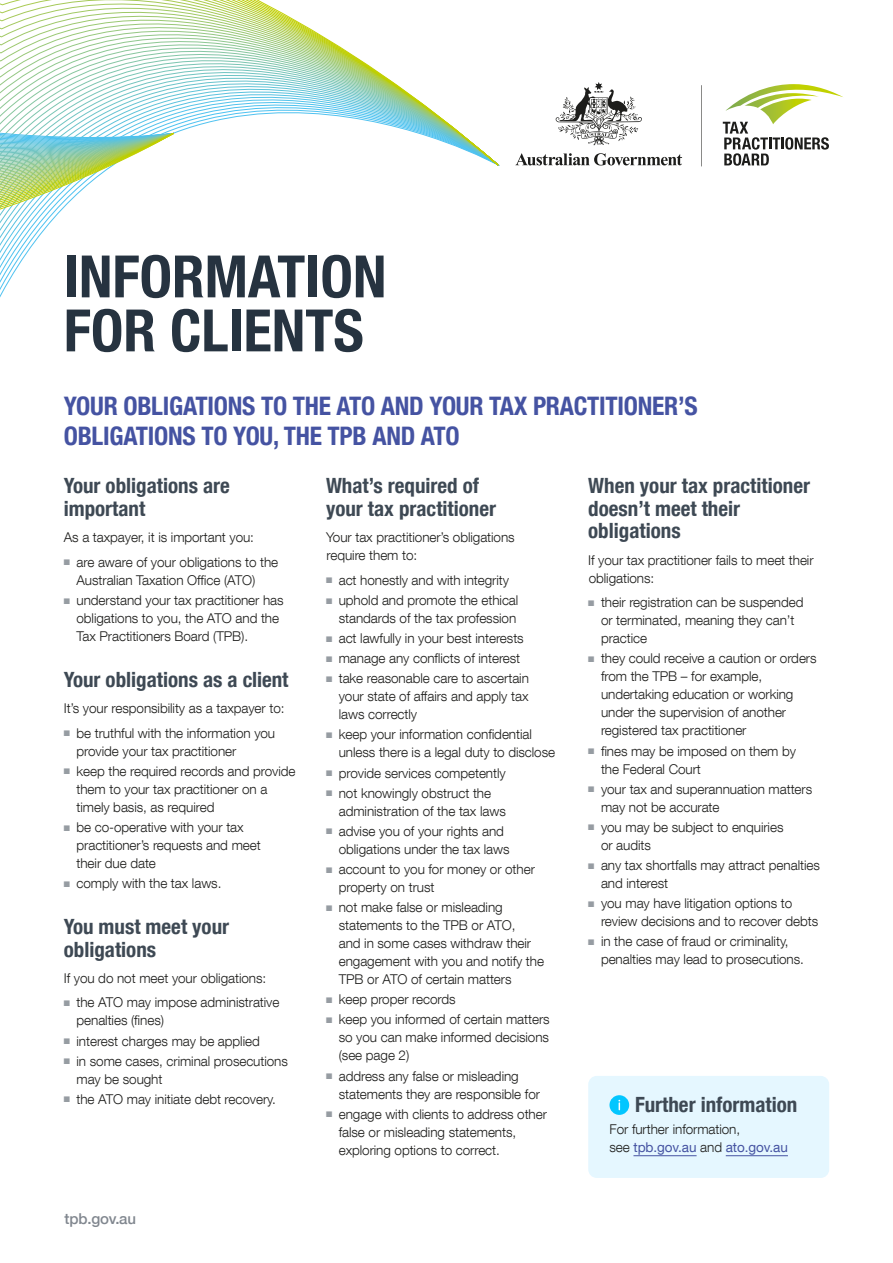
<style>
.page{position:relative;width:893px;height:1263px;background:#fff}
.page>*{position:absolute;margin:0;border:0;box-sizing:border-box;transform-origin:0 0}
.t1{font:700 condensed 58.5px/54px "Helvetica Neue LT Com";color:#263340}
.p_intro{font:700 condensed 25.5px/30px "Helvetica Neue LT Com";letter-spacing:-.01em;color:#4553a2}
.t2{font:700 condensed 21px/22.5px "Helvetica Neue LT Com";color:#3e4954}
.p_footer_url{font:500 15px "Helvetica Neue LT Com";letter-spacing:-.01em;color:#81878f}
.t3{font:300 13.5px/18px "Helvetica Neue LT Com";letter-spacing:-.005em;color:#1d1d1b}
.s1{color:#969ca2}
.s2{font-weight:400;color:#4553a2}
</style>
<div class="page">
<svg style="left:174px;top:0;width:324px;height:166px"></svg>
<svg style="left:0;top:0;width:174px;height:298px"></svg>
<svg style="left:515px;top:153px;width:167px;height:12px"></svg>
<svg style="left:556px;top:82px;width:86px;height:63px"></svg>
<svg style="left:701px;top:85px;width:1px;height:81px"></svg>
<svg style="left:723px;top:84px;width:120px;height:82px"></svg>
<div style="left:588px;top:1076px;width:241px;height:102px;background:#e5f7ff;border-radius:9px"></div>
<hr style="left:633px;top:1155px;width:64px;height:1px;background:#4553a2">
<hr style="left:726px;top:1155px;width:62px;height:1px;background:#4553a2">
<div style="left:609px;top:1095px;width:20px;height:20px;background:#02c6ff;border-radius:50%"></div>
<svg style="left:618px;top:1100px;width:2px;height:10px"></svg>
<h1 class="t1" style="left:64px;top:250px;width:324px">INFORMATION<br>FOR CLIENTS</h1>
<p class="p_intro" style="left:64px;top:391px;width:635px">YOUR OBLIGATIONS TO THE ATO AND YOUR TAX PRACTITIONER’S<br>OBLIGATIONS TO YOU, THE TPB AND ATO</p>
<h2 class="t2" style="left:64px;top:475px;width:168px">Your obligations are important</h2>
<p class="t3" style="left:64px;top:528px;width:192px">As a taxpayer, it is important you:</p>
<p class="t3" style="left:77px;top:553px;width:203px;text-indent:-13px"><span class="s1">■</span> are aware of your obligations to the<br>Australian Taxation Office (ATO)</p>
<p class="t3" style="left:77px;top:591px;width:209px;text-indent:-13px"><span class="s1">■</span> understand your tax practitioner has obligations to you, the ATO and the<br>Tax Practitioners Board (TPB).</p>
<h2 class="t2" style="left:64px;top:668px;width:226px">Your obligations as a client</h2>
<p class="t3" style="left:64px;top:699px;width:222px">It’s your responsibility as a taxpayer to:</p>
<p class="t3" style="left:77px;top:724px;width:200px;text-indent:-13px"><span class="s1">■</span> be truthful with the information you provide your tax practitioner</p>
<p class="t3" style="left:77px;top:762px;width:220px;text-indent:-13px"><span class="s1">■</span> keep the required records and provide them to your tax practitioner on a timely basis, as required</p>
<p class="t3" style="left:77px;top:818px;width:186px;text-indent:-13px"><span class="s1">■</span> be co-operative with your tax practitioner’s requests and meet their due date</p>
<p class="t3" style="left:64px;top:874px;width:159px"><span class="s1">■</span> comply with the tax laws.</p>
<h2 class="t2" style="left:64px;top:915px;width:167px">You must meet your obligations</h2>
<p class="t3" style="left:64px;top:969px;width:204px">If you do not meet your obligations:</p>
<p class="t3" style="left:77px;top:993px;width:204px;text-indent:-13px"><span class="s1">■</span> the ATO may impose administrative penalties (fines)</p>
<p class="t3" style="left:64px;top:1031px;width:198px"><span class="s1">■</span> interest charges may be applied</p>
<p class="t3" style="left:77px;top:1051px;width:213px;text-indent:-13px"><span class="s1">■</span> in some cases, criminal prosecutions may be sought</p>
<p class="t3" style="left:64px;top:1090px;width:214px"><span class="s1">■</span> the ATO may initiate debt recovery.</p>
<h2 class="t2" style="left:326px;top:475px;width:172px">What’s required of your tax practitioner</h2>
<p class="t3" style="left:326px;top:528px;width:190px">Your tax practitioner’s obligations require them to:</p>
<p class="t3" style="left:326px;top:571px;width:185px"><span class="s1">■</span> act honestly and with integrity</p>
<p class="t3" style="left:326px;top:591px;width:194px;text-align:right"><span class="s1">■</span> uphold and promote the ethical standards of the tax profession</p>
<p class="t3" style="left:326px;top:629px;width:199px"><span class="s1">■</span> act lawfully in your best interests</p>
<p class="t3" style="left:326px;top:649px;width:196px"><span class="s1">■</span> manage any conflicts of interest</p>
<p class="t3" style="left:339px;top:669px;width:192px;text-align:justify;text-indent:-13px"><span class="s1">■</span> take reasonable care to ascertain your state of affairs and apply tax laws correctly</p>
<p class="t3" style="left:339px;top:725px;width:218px;text-indent:-13px"><span class="s1">■</span> keep your information confidential unless there is a legal duty to disclose</p>
<p class="t3" style="left:326px;top:763px;width:181px"><span class="s1">■</span> provide services competently</p>
<p class="t3" style="left:339px;top:784px;width:169px;text-indent:-13px"><span class="s1">■</span> not knowingly obstruct the administration of the tax laws</p>
<p class="t3" style="left:339px;top:822px;width:172px;text-indent:-13px"><span class="s1">■</span> advise you of your rights and obligations under the tax laws</p>
<p class="t3" style="left:339px;top:860px;width:198px;text-indent:-13px"><span class="s1">■</span> account to you for money or other property on trust</p>
<p class="t3" style="left:339px;top:898px;width:207px;text-indent:-13px"><span class="s1">■</span> not make false or misleading statements to the TPB or ATO,<br>and in some cases withdraw their engagement with you and notify the<br>TPB or ATO of certain matters</p>
<p class="t3" style="left:326px;top:990px;width:131px"><span class="s1">■</span> keep proper records</p>
<p class="t3" style="left:339px;top:1010px;width:212px;text-align:justify;text-indent:-13px"><span class="s1">■</span> keep you informed of certain matters so you can make informed decisions (see page 2)</p>
<p class="t3" style="left:339px;top:1066px;width:203px;text-indent:-13px"><span class="s1">■</span> address any false or misleading statements they are responsible for</p>
<p class="t3" style="left:339px;top:1104px;width:210px;text-indent:-13px"><span class="s1">■</span> engage with clients to address other false or misleading statements, exploring options to correct.</p>
<h2 class="t2" style="left:588px;top:475px;width:223px">When your tax practitioner doesn’t meet their obligations</h2>
<p class="t3" style="left:588px;top:551px;width:227px">If your tax practitioner fails to meet their obligations:</p>
<p class="t3" style="left:601px;top:593px;width:204px;text-indent:-13px"><span class="s1">■</span> their registration can be suspended or terminated, meaning they can’t practice</p>
<p class="t3" style="left:601px;top:649px;width:217px;text-indent:-13px"><span class="s1">■</span> they could receive a caution or orders from the TPB – for example, undertaking education or working under the supervision of another registered tax practitioner</p>
<p class="t3" style="left:601px;top:741px;width:197px;text-indent:-13px"><span class="s1">■</span> fines may be imposed on them by the Federal Court</p>
<p class="t3" style="left:601px;top:780px;width:213px;text-indent:-13px"><span class="s1">■</span> your tax and superannuation matters may not be accurate</p>
<p class="t3" style="left:601px;top:818px;width:184px;text-indent:-13px"><span class="s1">■</span> you may be subject to enquiries or audits</p>
<p class="t3" style="left:601px;top:856px;width:220px;text-indent:-13px"><span class="s1">■</span> any tax shortfalls may attract penalties and interest</p>
<p class="t3" style="left:601px;top:894px;width:219px;text-indent:-13px"><span class="s1">■</span> you may have litigation options to review decisions and to recover debts</p>
<p class="t3" style="left:601px;top:932px;width:204px;text-indent:-13px"><span class="s1">■</span> in the case of fraud or criminality, penalties may lead to prosecutions.</p>
<h2 class="t2" style="left:635px;top:1093px;width:164px">Further information</h2>
<p class="t3" style="left:609px;top:1120px;width:180px">For further information,<br>see <span class="s2">tpb.gov.au</span> and <span class="s2">ato.gov.au</span></p>
<p class="p_footer_url" style="left:65px;top:1209px;width:73px">tpb.gov.au</p>
</div>
